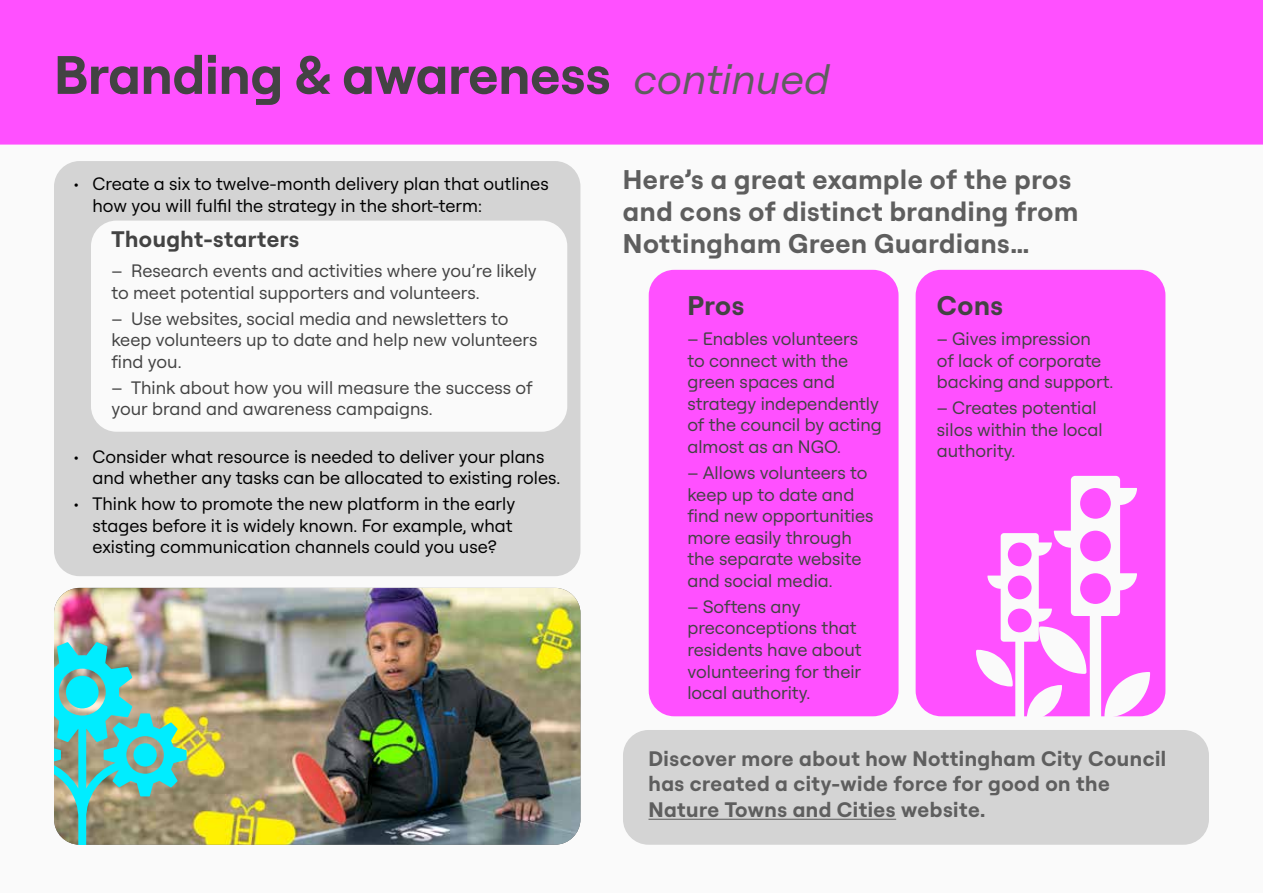
<style>
.page{position:relative;width:1263px;height:893px;background:#fff}
.page>*{position:absolute;margin:0;border:0;box-sizing:border-box;transform-origin:0 0}
.t1{font:700 54px "Roobert";color:#434343}
.t2{font:700 27px/32.4px "Roobert";letter-spacing:.025em;color:#5e5e5e}
.t3{font:700 27px "Roobert";letter-spacing:.02em;color:#434343}
.t4{font:700 22.5px "Roobert";letter-spacing:.025em;color:#434343}
.t5{font:700 21px/25.2px "Roobert";letter-spacing:.025em;color:#5e5e5e}
.t6{font:18px/21.6px "Roobert";color:#434343}
.t7{font:18px/21.6px "Roobert";color:#000}
.s1{font-weight:400;font-style:italic;font-size:42px;color:#5e5e5e}
</style>
<div class="page">
<div style="left:649px;top:270px;width:249px;height:446px;background:#ff50ff;border-radius:26px"></div>
<div style="left:916px;top:270px;width:249px;height:446px;background:#ff50ff;border-radius:26px"></div>
<div style="left:54px;top:161px;width:526px;height:415px;background:#d4d4d4;border-radius:26px"></div>
<div style="left:91px;top:221px;width:476px;height:211px;background:#fafafa;border-radius:26px"></div>
<div style="left:0;top:0;width:1263px;height:145px;background:#ff50ff"></div>
<img style="left:54px;top:588px;width:526px;height:257px">
<svg style="left:976px;top:476px;width:174px;height:241px"></svg>
<img style="left:54px;top:642px;width:133px;height:203px">
<div style="left:623px;top:730px;width:586px;height:115px;background:#d4d4d4;border-radius:26px"></div>
<hr style="left:648px;top:819px;width:248px;height:1px;background:#5e5e5e">
<h1 class="t1" style="left:54px;top:32px;width:777px">Branding &amp; awareness <span class="s1">continued</span></h1>
<p class="t7" style="left:92px;top:171px;width:458px;text-indent:-19px">• Create a six to twelve-month delivery plan that outlines how you will fulfil the strategy in the short-term:</p>
<p class="t4" style="left:111px;top:221px;width:190px">Thought-starters</p>
<p class="t6" style="left:111px;top:259px;width:427px">– Research events and activities where you’re likely to meet potential supporters and volunteers.</p>
<p class="t6" style="left:111px;top:306px;width:427px">– Use websites, social media and newsletters to keep volunteers up to date and help new volunteers find you.</p>
<p class="t6" style="left:111px;top:375px;width:423px">– Think about how you will measure the success of your brand and awareness campaigns.</p>
<p class="t7" style="left:92px;top:444px;width:469px;text-indent:-19px">• Consider what resource is needed to deliver your plans and whether any tasks can be allocated to existing roles.</p>
<p class="t7" style="left:92px;top:492px;width:424px;text-indent:-19px">• Think how to promote the new platform in the early stages before it is widely known. For example, what existing communication channels could you use?</p>
<h2 class="t2" style="left:623px;top:160px;width:457px">Here’s a great example of the pros and cons of distinct branding from<br>Nottingham Green Guardians…</h2>
<h2 class="t3" style="left:937px;top:284px;width:68px">Cons</h2>
<p class="t6" style="left:937px;top:327px;width:178px">– Gives impression<br>of lack of corporate backing and support.</p>
<p class="t6" style="left:937px;top:396px;width:167px">– Creates potential silos within the local authority.</p>
<h2 class="t3" style="left:687px;top:284px;width:58px">Pros</h2>
<p class="t6" style="left:687px;top:327px;width:196px">– Enables volunteers<br>to connect with the green spaces and strategy independently of the council by acting almost as an NGO.</p>
<p class="t6" style="left:687px;top:460px;width:188px">– Allows volunteers to keep up to date and find new opportunities more easily through the separate website and social media.</p>
<p class="t6" style="left:687px;top:594px;width:176px">– Softens any preconceptions that residents have about volunteering for their local authority.</p>
<p class="t5" style="left:648px;top:744px;width:519px">Discover more about how Nottingham City Council has created a city-wide force for good on the<br>Nature Towns and Cities website.</p>
</div>
